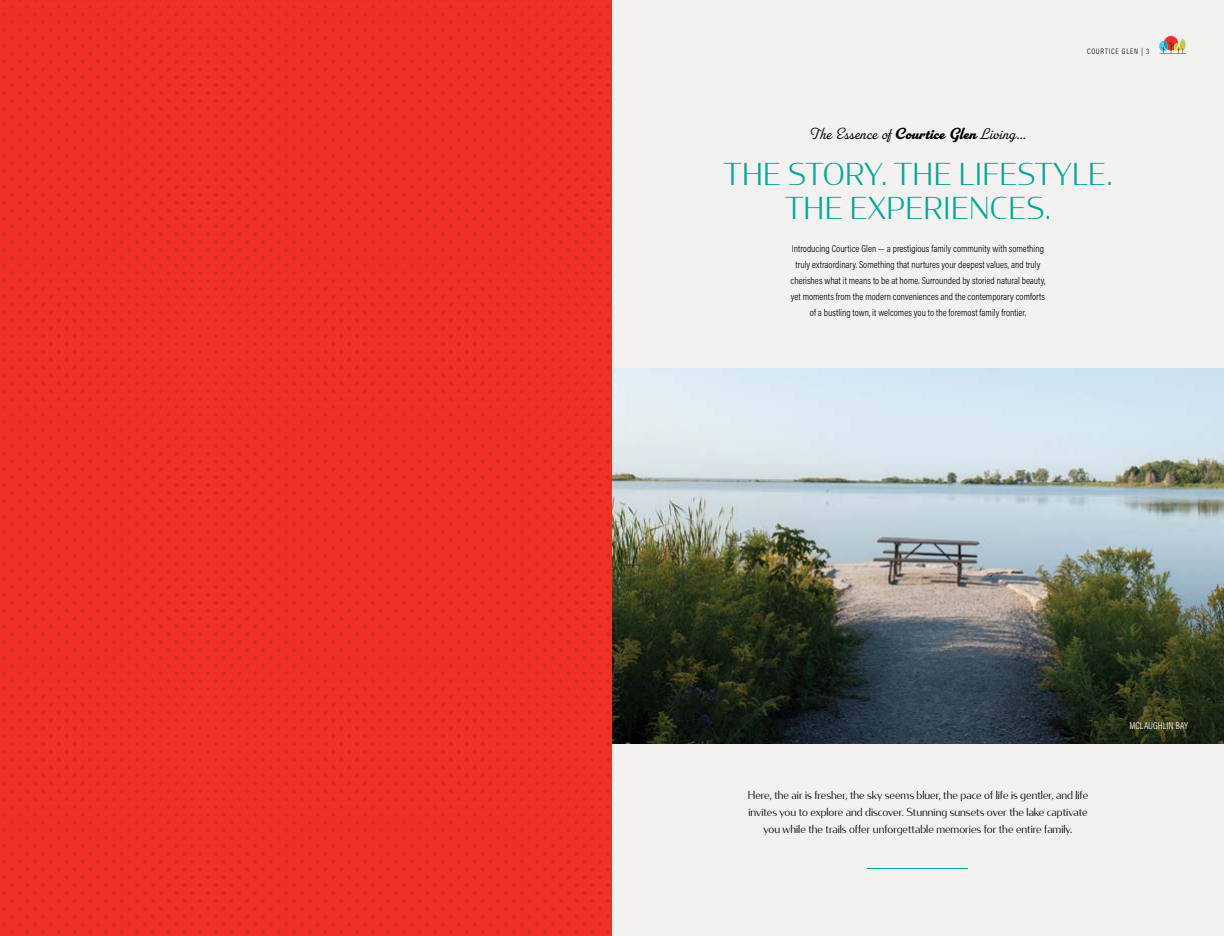
<style>
.page{position:relative;width:1224px;height:936px;background:#f4f2f0}
.page>*{position:absolute;margin:0;border:0;box-sizing:border-box;transform-origin:0 0}
.t1{font:300 30px/34px "Condor";letter-spacing:.01em;color:#00a99a;text-align:center}
.t2{font:300 16px "Parkside";color:#000}
.t3{font:300 11px/17px "Condor";color:#000;text-align:center}
.t4{font:300 10px/16px "Acumin Pro Cond";color:#000;text-align:center}
.t5{font:300 10px "Acumin Pro Cond";color:#fff}
.t6{font:300 8px "Acumin Pro Cond";letter-spacing:.105em;color:#000}
.s1{font-weight:700}
</style>
<div class="page">
<svg style="left:1159px;top:36px;width:27px;height:18px"></svg>
<img style="left:612px;top:369px;width:612px;height:374px">
<svg style="left:0;top:0;width:612px;height:936px;background:#eb3023"></svg>
<hr style="left:868px;top:868px;width:100px;height:1px;background:#00a99a">
<h2 class="t2" style="left:809px;top:125px;width:220px">The Essence of <span class="s1">Courtice Glen</span> Living…</h2>
<p class="t6" style="left:1087px;top:46px;width:64px">COURTICE GLEN | 3</p>
<h1 class="t1" style="left:724px;top:156px;width:391px">THE STORY. THE LIFESTYLE.<br>THE EXPERIENCES.</h1>
<p class="t4" style="left:791px;top:240px;width:256px">Introducing Courtice Glen — a prestigious family community with something truly extraordinary. Something that nurtures your deepest values, and truly cherishes what it means to be at home. Surrounded by storied natural beauty, yet moments from the modern conveniences and the contemporary comforts of a bustling town, it welcomes you to the foremost family frontier.</p>
<p class="t3" style="left:748px;top:787px;width:342px">Here, the air is fresher, the sky seems bluer, the pace of life is gentler, and life invites you to explore and discover. Stunning sunsets over the lake captivate you while the trails offer unforgettable memories for the entire family.</p>
<p class="t5" style="left:1130px;top:719px;width:60px">MCLAUGHLIN BAY</p>
</div>
